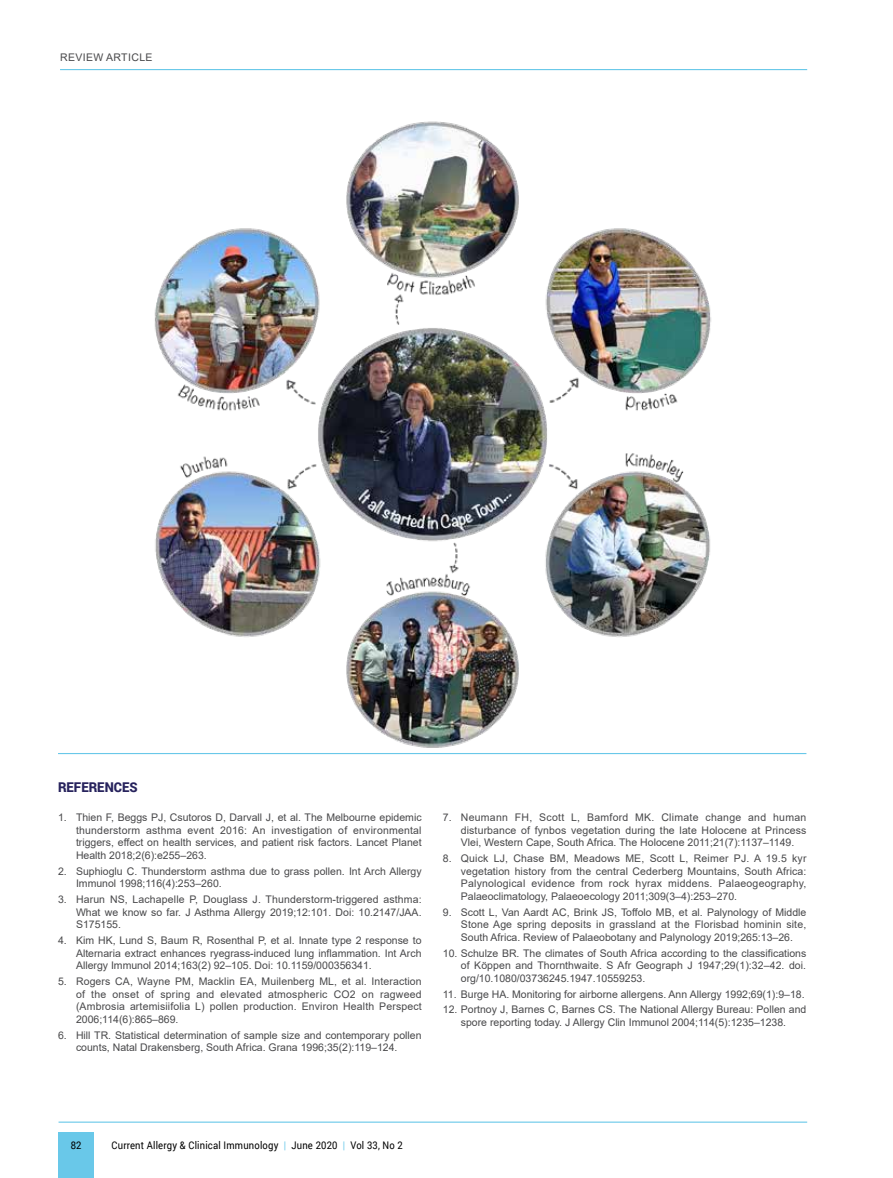
<style>
.page{position:relative;width:893px;height:1178px;background:#fff}
.page>*{position:absolute;margin:0;border:0;box-sizing:border-box;transform-origin:0 0}
.t1{font:900 13.5px "Roboto";color:#27235d;scale:.96 1}
.t2{font:10.5px/12.6px "Arial";color:#48484a;text-align:justify}
.t3{font:10.5px "Roboto";letter-spacing:.02em;color:#000;scale:.9 1}
.t4{font:10.5px "Arial";letter-spacing:.035em;color:#48484a}
.s1{color:#69c8e9}
</style>
<div class="page">
<div style="left:59px;top:1132px;width:35px;height:46px;background:#69c8e9"></div>
<hr style="left:59px;top:1121px;width:748px;height:2px;background:#69c8e9">
<hr style="left:60px;top:69px;width:747px;height:1px;background:#69c8e9">
<hr style="left:58px;top:753px;width:748px;height:1px;background:#69c8e9">
<img style="left:88px;top:121px;width:689px;height:634px">
<p class="t4" style="left:60px;top:51px;width:94px">REVIEW ARTICLE</p>
<p class="t1" style="left:58px;top:778px;width:85px">REFERENCES</p>
<p class="t2" style="left:76px;top:811px;width:347px;text-indent:-18px">1. Thien F, Beggs PJ, Csutoros D, Darvall J, et al. The Melbourne epidemic thunderstorm asthma event 2016: An investigation of environmental triggers, effect on health services, and patient risk factors. Lancet Planet Health 2018;2(6):e255–263.</p>
<p class="t2" style="left:76px;top:864px;width:347px;text-indent:-18px">2. Suphioglu C. Thunderstorm asthma due to grass pollen. Int Arch Allergy<br>Immunol 1998;116(4):253–260.</p>
<p class="t2" style="left:76px;top:893px;width:347px;text-indent:-18px">3. Harun NS, Lachapelle P, Douglass J. Thunderstorm-triggered asthma:<br>What we know so far. J Asthma Allergy 2019;12:101. Doi: 10.2147/JAA.<br>S175155.</p>
<p class="t2" style="left:76px;top:934px;width:347px;text-indent:-18px">4. Kim HK, Lund S, Baum R, Rosenthal P, et al. Innate type 2 response to Alternaria extract enhances ryegrass-induced lung inflammation. Int Arch Allergy Immunol 2014;163(2) 92–105. Doi: 10.1159/000356341.</p>
<p class="t2" style="left:76px;top:975px;width:347px;text-indent:-18px">5. Rogers CA, Wayne PM, Macklin EA, Muilenberg ML, et al. Interaction of the onset of spring and elevated atmospheric CO2 on ragweed (Ambrosia artemisiifolia L) pollen production. Environ Health Perspect 2006;114(6):865–869.</p>
<p class="t2" style="left:58px;top:1028px;width:365px;text-align:center">6. Hill TR. Statistical determination of sample size and contemporary pollen counts, Natal Drakensberg, South Africa. Grana 1996;35(2):119–124.</p>
<p class="t2" style="left:461px;top:811px;width:347px;text-indent:-18px">7. Neumann FH, Scott L, Bamford MK. Climate change and human disturbance of fynbos vegetation during the late Holocene at Princess Vlei, Western Cape, South Africa. The Holocene 2011;21(7):1137–1149.</p>
<p class="t2" style="left:461px;top:852px;width:347px;text-indent:-18px">8. Quick LJ, Chase BM, Meadows ME, Scott L, Reimer PJ. A 19.5 kyr vegetation history from the central Cederberg Mountains, South Africa:<br>Palynological evidence from rock hyrax middens. Palaeogeography, Palaeoclimatology, Palaeoecology 2011;309(3–4):253–270.</p>
<p class="t2" style="left:461px;top:905px;width:347px;text-indent:-18px">9. Scott L, Van Aardt AC, Brink JS, Toffolo MB, et al. Palynology of Middle Stone Age spring deposits in grassland at the Florisbad hominin site, South Africa. Review of Palaeobotany and Palynology 2019;265:13–26.</p>
<p class="t2" style="left:461px;top:946px;width:347px;text-indent:-18px">10. Schulze BR. The climates of South Africa according to the classifications of Köppen and Thornthwaite. S Afr Geograph J 1947;29(1):32–42. doi. org/10.1080/03736245.1947.10559253.</p>
<p class="t2" style="left:443px;top:987px;width:363px">11. Burge HA. Monitoring for airborne allergens. Ann Allergy 1992;69(1):9–18.</p>
<p class="t2" style="left:443px;top:1003px;width:365px;text-align:center">12. Portnoy J, Barnes C, Barnes CS. The National Allergy Bureau: Pollen and spore reporting today. J Allergy Clin Immunol 2004;114(5):1235–1238.</p>
<p class="t3" style="left:71px;top:1138px;width:13px">82</p>
<p class="t3" style="left:112px;top:1138px;width:325px">Current Allergy &amp; Clinical Immunology <span class="s1">|</span> June 2020 <span class="s1">|</span> Vol 33, No 2</p>
</div>
